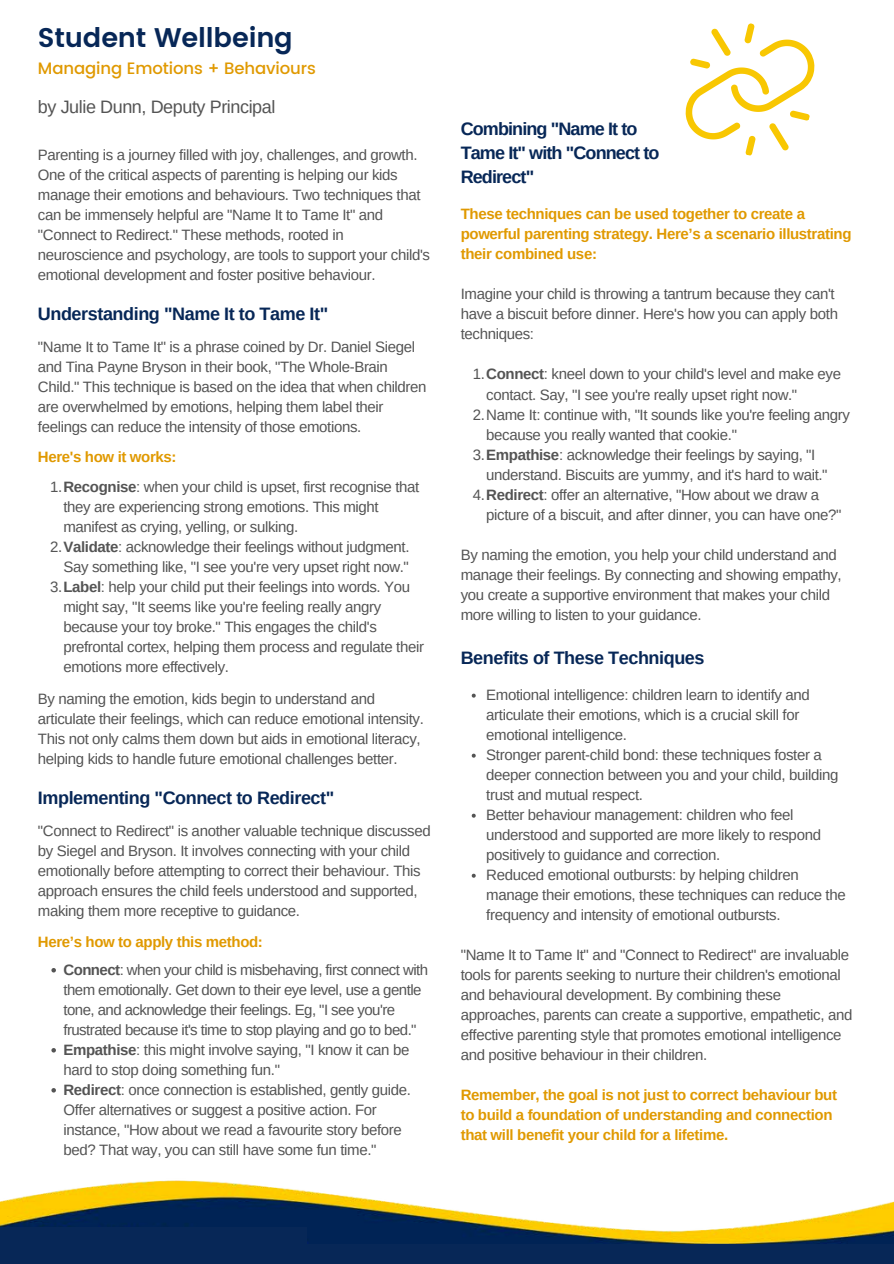
<style>
.page{position:relative;width:894px;height:1264px;background:#fff}
.page>*{position:absolute;margin:0;border:0;box-sizing:border-box;transform-origin:0 0}
.t1{font:600 27px "Poppins";letter-spacing:-.005em;color:#072757}
.t2{font:700 18px "Arimo";letter-spacing:-.025em;color:#072757}
.t3{font:700 18px/24px "Arimo";letter-spacing:-.05em;color:#072757}
.t4{font:18px "Arimo";letter-spacing:-.025em;color:#545454}
.t5{font:500 16.5px "Poppins";letter-spacing:-.005em;color:#e09900}
.t6{font:15px/20px "Arimo";letter-spacing:-.025em;color:#545454}
.t7{font:700 15px/20px "Arimo";letter-spacing:-.025em;color:#e09900}
.s1{font-weight:700}
</style>
<div class="page">
<img style="left:0;top:1180px;width:893px;height:64px">
<div style="left:0;top:1244px;width:893px;height:19px;background:#072757"></div>
<div style="left:0;top:1227px;width:306px;height:36px;background:#072757"></div>
<svg style="left:685px;top:23px;width:130px;height:133px"></svg>
<svg style="left:51px;top:968px;width:5px;height:4px"></svg>
<svg style="left:51px;top:1048px;width:5px;height:4px"></svg>
<svg style="left:51px;top:1088px;width:5px;height:4px"></svg>
<svg style="left:471px;top:693px;width:4px;height:4px"></svg>
<svg style="left:471px;top:753px;width:4px;height:4px"></svg>
<svg style="left:471px;top:813px;width:4px;height:4px"></svg>
<svg style="left:471px;top:873px;width:4px;height:4px"></svg>
<p class="t1" style="left:38px;top:22px;width:256px">Student Wellbeing</p>
<p class="t5" style="left:38px;top:58px;width:279px">Managing Emotions + Behaviours</p>
<p class="t4" style="left:38px;top:97px;width:239px">by Julie Dunn, Deputy Principal</p>
<p class="t6" style="left:38px;top:145px;width:393px">Parenting is a journey filled with joy, challenges, and growth.<br>One of the critical aspects of parenting is helping our kids manage their emotions and behaviours. Two techniques that can be immensely helpful are "Name It to Tame It" and "Connect to Redirect." These methods, rooted in neuroscience and psychology, are tools to support your child's emotional development and foster positive behaviour.</p>
<p class="t2" style="left:38px;top:303px;width:292px">Understanding "Name It to Tame It"</p>
<h2 class="t6" style="left:38px;top:337px;width:390px">"Name It to Tame It" is a phrase coined by Dr. Daniel Siegel and Tina Payne Bryson in their book, "The Whole-Brain Child." This technique is based on the idea that when children are overwhelmed by emotions, helping them label their feelings can reduce the intensity of those emotions.</h2>
<p class="t7" style="left:38px;top:447px;width:140px">Here's how it works:</p>
<h4 class="t6" style="left:63px;top:477px;width:357px;text-indent:-13px">1.<span class="s1">Recognise</span>: when your child is upset, first recognise that they are experiencing strong emotions. This might manifest as crying, yelling, or sulking.</h4>
<p class="t6" style="left:50px;top:537px;width:361px;text-align:right">2.<span class="s1">Validate</span>: acknowledge their feelings without judgment.<br>Say something like, "I see you're very upset right now."</p>
<p class="t6" style="left:63px;top:577px;width:362px;text-indent:-13px">3.<span class="s1">Label</span>: help your child put their feelings into words. You might say, "It seems like you're feeling really angry because your toy broke." This engages the child's prefrontal cortex, helping them process and regulate their emotions more effectively.</p>
<p class="t6" style="left:38px;top:689px;width:387px">By naming the emotion, kids begin to understand and articulate their feelings, which can reduce emotional intensity.<br>This not only calms them down but aids in emotional literacy, helping kids to handle future emotional challenges better.</p>
<p class="t2" style="left:38px;top:787px;width:298px">Implementing "Connect to Redirect"</p>
<h2 class="t6" style="left:38px;top:821px;width:394px">"Connect to Redirect" is another valuable technique discussed by Siegel and Bryson. It involves connecting with your child emotionally before attempting to correct their behaviour. This approach ensures the child feels understood and supported, making them more receptive to guidance.</h2>
<p class="t7" style="left:38px;top:931px;width:226px">Here’s how to apply this method:</p>
<h4 class="t6" style="left:63px;top:959px;width:366px"><span class="s1">Connect</span>: when your child is misbehaving, first connect with them emotionally. Get down to their eye level, use a gentle tone, and acknowledge their feelings. Eg, "I see you're frustrated because it's time to stop playing and go to bed."</h4>
<p class="t6" style="left:63px;top:1039px;width:347px"><span class="s1">Empathise</span>: this might involve saying, "I know it can be hard to stop doing something fun."</p>
<p class="t6" style="left:63px;top:1079px;width:349px"><span class="s1">Redirect</span>: once connection is established, gently guide.<br>Offer alternatives or suggest a positive action. For instance, "How about we read a favourite story before bed? That way, you can still have some fun time."</p>
<p class="t3" style="left:460px;top:117px;width:200px">Combining "Name It to<br>Tame It" with "Connect to<br>Redirect"</p>
<h2 class="t7" style="left:460px;top:204px;width:392px">These techniques can be used together to create a powerful parenting strategy. Here’s a scenario illustrating their combined use:</h2>
<h4 class="t6" style="left:460px;top:284px;width:379px">Imagine your child is throwing a tantrum because they can't have a biscuit before dinner. Here's how you can apply both techniques:</h4>
<p class="t6" style="left:486px;top:364px;width:356px;text-indent:-13px">1.<span class="s1">Connect</span>: kneel down to your child's level and make eye contact. Say, "I see you're really upset right now."</p>
<p class="t6" style="left:486px;top:404px;width:365px;text-indent:-13px">2.Name It: continue with, "It sounds like you're feeling angry because you really wanted that cookie."</p>
<p class="t6" style="left:486px;top:444px;width:343px;text-indent:-13px">3.<span class="s1">Empathise</span>: acknowledge their feelings by saying, "I understand. Biscuits are yummy, and it's hard to wait."</p>
<p class="t6" style="left:486px;top:484px;width:356px;text-indent:-13px">4.<span class="s1">Redirect</span>: offer an alternative, "How about we draw a picture of a biscuit, and after dinner, you can have one?"</p>
<p class="t6" style="left:460px;top:544px;width:382px">By naming the emotion, you help your child understand and manage their feelings. By connecting and showing empathy, you create a supportive environment that makes your child more willing to listen to your guidance.</p>
<p class="t2" style="left:460px;top:647px;width:245px">Benefits of These Techniques</p>
<h2 class="t6" style="left:486px;top:684px;width:325px">Emotional intelligence: children learn to identify and articulate their emotions, which is a crucial skill for emotional intelligence.</h2>
<p class="t6" style="left:486px;top:744px;width:353px">Stronger parent-child bond: these techniques foster a deeper connection between you and your child, building trust and mutual respect.</p>
<p class="t6" style="left:486px;top:804px;width:336px">Better behaviour management: children who feel understood and supported are more likely to respond positively to guidance and correction.</p>
<p class="t6" style="left:486px;top:864px;width:361px">Reduced emotional outbursts: by helping children manage their emotions, these techniques can reduce the frequency and intensity of emotional outbursts.</p>
<p class="t6" style="left:460px;top:944px;width:393px">"Name It to Tame It" and "Connect to Redirect" are invaluable tools for parents seeking to nurture their children's emotional and behavioural development. By combining these approaches, parents can create a supportive, empathetic, and effective parenting style that promotes emotional intelligence and positive behaviour in their children.</p>
<p class="t7" style="left:460px;top:1084px;width:378px">Remember, the goal is not just to correct behaviour but to build a foundation of understanding and connection that will benefit your child for a lifetime.</p>
</div>
